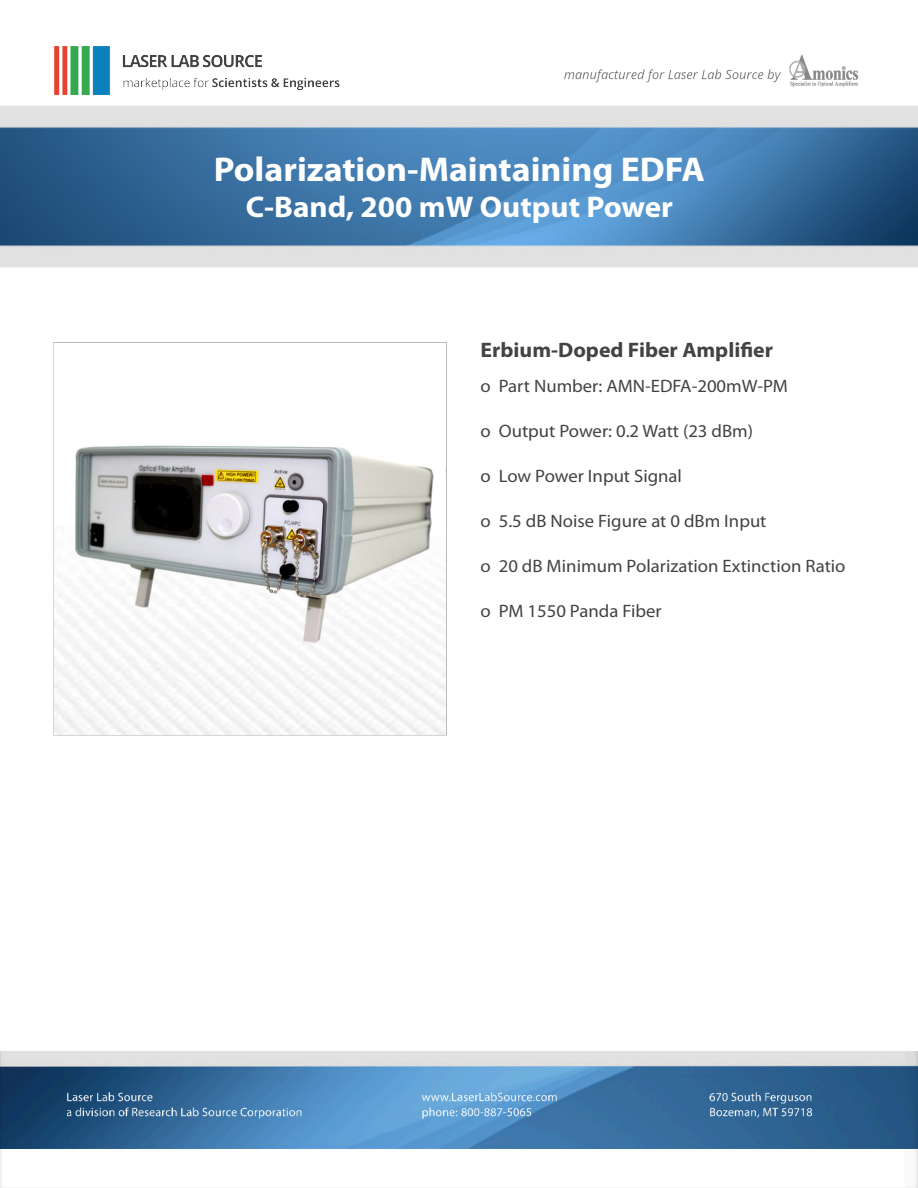
<style>
.page{position:relative;width:918px;height:1188px;background:#fff}
.page>*{position:absolute;margin:0;border:0;box-sizing:border-box;transform-origin:0 0}
.t1{font:700 34.5px "Myriad Pro";color:#fff;scale:1.04 1}
.t2{font:700 30px "Myriad Pro";color:#fff;scale:1.04 1}
.t3{font:700 21px "Myriad Pro";color:#434343;scale:1.04 1}
.t4{font:18px "Myriad Pro";color:#434343;scale:1.04 1}
</style>
<div class="page">
<img style="left:0;top:105px;width:918px;height:162px">
<img style="left:54px;top:46px;width:286px;height:49px">
<img style="left:0;top:1052px;width:918px;height:136px">
<img style="left:564px;top:54px;width:294px;height:33px">
<img style="left:55px;top:445px;width:391px;height:289px">
<p class="t1" style="left:214px;top:151px;width:474px">Polarization-Maintaining EDFA</p>
<p class="t2" style="left:246px;top:191px;width:412px">C-Band, 200 mW Output Power</p>
<p class="t3" style="left:481px;top:338px;width:283px">Erbium-Doped Fiber Amplifier</p>
<p class="t4" style="left:481px;top:375px;width:297px">ο Part Number: AMN-EDFA-200mW-PM</p>
<p class="t4" style="left:481px;top:420px;width:264px">ο Output Power: 0.2 Watt (23 dBm)</p>
<p class="t4" style="left:481px;top:465px;width:195px">ο Low Power Input Signal</p>
<p class="t4" style="left:481px;top:510px;width:276px">ο 5.5 dB Noise Figure at 0 dBm Input</p>
<p class="t4" style="left:481px;top:555px;width:352px">ο 20 dB Minimum Polarization Extinction Ratio</p>
<p class="t4" style="left:481px;top:600px;width:175px">ο PM 1550 Panda Fiber</p>
</div>
